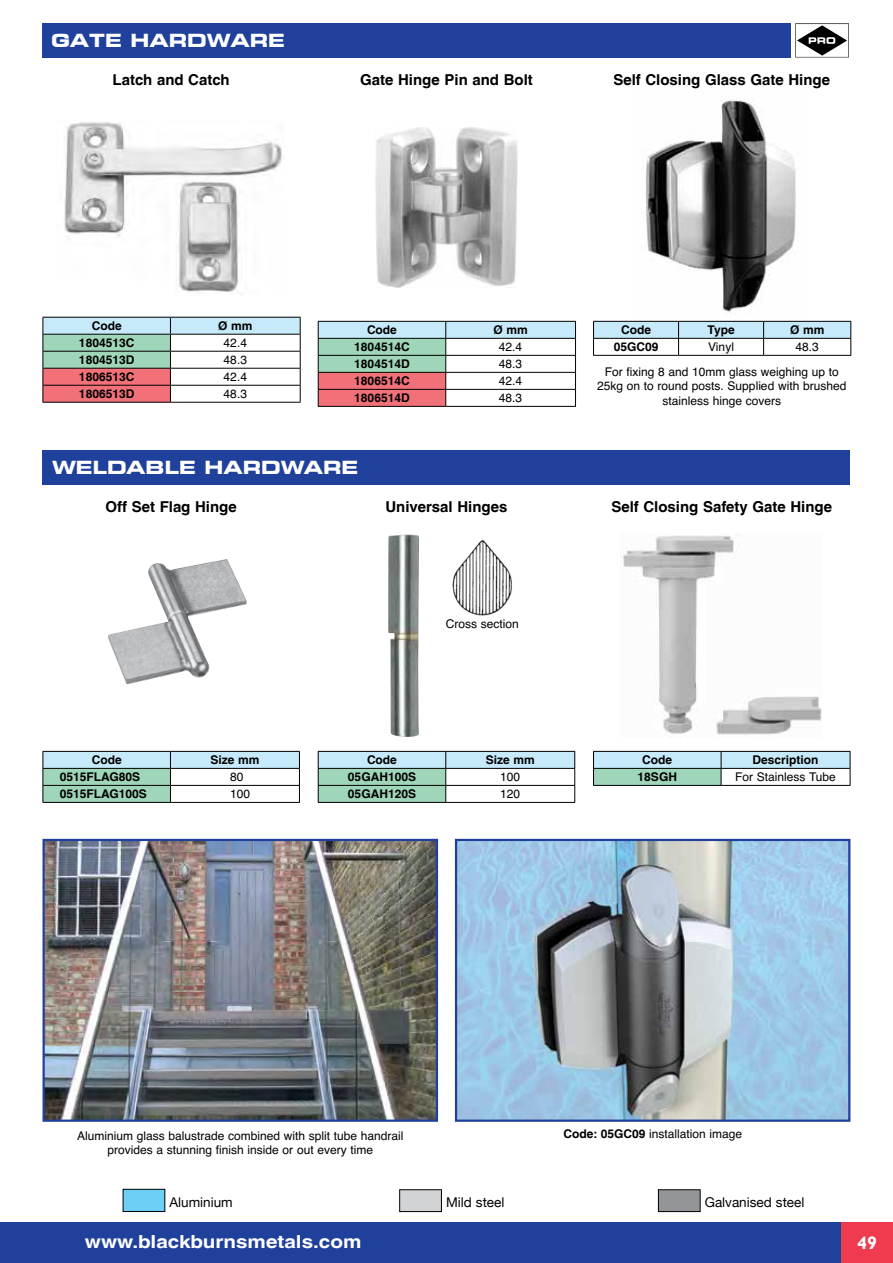
<style>
.page{position:relative;width:893px;height:1263px;background:#fff}
.page>*{position:absolute;margin:0;border:0;box-sizing:border-box;transform-origin:0 0}
.t1{font:700 expanded 18px "Square 721 BT";color:#fff}
.t2{font:700 18px "Helvetica LT";color:#fff;scale:1.15 1}
.t3{font:700 18px "Gill Sans";color:#fff}
.t4{font:700 15px "Helvetica LT";color:#000}
.t5{font:13.5px "Helvetica Neue";color:#000}
.t6{font:12px/14.4px "Helvetica";color:#000;text-align:center}
.t7{font:700 12px "Helvetica LT";color:#000}
.s1{font-family:"Helvetica LT";font-weight:700}
</style>
<div class="page">
<div style="left:0;top:1222px;width:893px;height:41px;background:#20419b"></div>
<div style="left:400px;top:1190px;width:41px;height:21px;background:#d1d3d4"></div>
<div style="left:399px;top:1189px;width:43px;height:23px;border:1px solid #000"></div>
<div style="left:658px;top:1190px;width:42px;height:21px;background:#939598"></div>
<div style="left:658px;top:1189px;width:42px;height:23px;border:1px solid #000"></div>
<div style="left:123px;top:1189px;width:42px;height:22px;background:#6dcff6"></div>
<div style="left:123px;top:1189px;width:42px;height:23px;border:1px solid #000"></div>
<div style="left:841px;top:1222px;width:52px;height:41px;background:#ef3a4f"></div>
<div style="left:43px;top:23px;width:748px;height:34px;background:#20419b"></div>
<svg style="left:795px;top:23px;width:54px;height:34px"></svg>
<hr style="left:43px;top:317px;width:127px;height:1px;background:#000">
<hr style="left:170px;top:317px;width:131px;height:1px;background:#000">
<hr style="left:43px;top:402px;width:127px;height:1px;background:#000">
<svg style="left:43px;top:318px;width:258px;height:84px"></svg>
<hr style="left:170px;top:385px;width:131px;height:1px;background:#000">
<hr style="left:170px;top:402px;width:131px;height:1px;background:#000">
<hr style="left:318px;top:321px;width:128px;height:1px;background:#000">
<hr style="left:446px;top:321px;width:130px;height:1px;background:#000">
<hr style="left:318px;top:406px;width:128px;height:1px;background:#000">
<hr style="left:446px;top:406px;width:130px;height:1px;background:#000">
<svg style="left:318px;top:322px;width:258px;height:84px"></svg>
<hr style="left:593px;top:355px;width:86px;height:1px;background:#000">
<hr style="left:679px;top:355px;width:85px;height:1px;background:#000">
<hr style="left:764px;top:355px;width:87px;height:1px;background:#000">
<svg style="left:593px;top:321px;width:258px;height:34px"></svg>
<hr style="left:43px;top:751px;width:127px;height:1px;background:#000">
<hr style="left:170px;top:751px;width:130px;height:1px;background:#000">
<hr style="left:43px;top:802px;width:127px;height:1px;background:#000">
<hr style="left:170px;top:802px;width:130px;height:1px;background:#000">
<svg style="left:43px;top:752px;width:257px;height:50px"></svg>
<hr style="left:318px;top:751px;width:128px;height:1px;background:#000">
<hr style="left:446px;top:751px;width:129px;height:1px;background:#000">
<hr style="left:318px;top:802px;width:128px;height:1px;background:#000">
<hr style="left:446px;top:802px;width:129px;height:1px;background:#000">
<svg style="left:318px;top:752px;width:257px;height:50px"></svg>
<div style="left:593px;top:751px;width:128px;height:17px;background:#c7eafb"></div>
<div style="left:721px;top:751px;width:129px;height:17px;background:#c7eafb"></div>
<div style="left:593px;top:768px;width:128px;height:17px;background:#9fd5b9"></div>
<hr style="left:593px;top:751px;width:128px;height:1px;background:#000">
<hr style="left:721px;top:751px;width:129px;height:1px;background:#000">
<hr style="left:593px;top:768px;width:128px;height:1px;background:#000">
<svg style="left:593px;top:752px;width:1px;height:33px"></svg>
<hr style="left:593px;top:785px;width:128px;height:1px;background:#000">
<svg style="left:721px;top:752px;width:1px;height:33px"></svg>
<hr style="left:721px;top:768px;width:129px;height:1px;background:#000">
<hr style="left:721px;top:785px;width:129px;height:1px;background:#000">
<svg style="left:850px;top:752px;width:1px;height:33px"></svg>
<img style="left:642px;top:99px;width:154px;height:216px">
<img style="left:64px;top:122px;width:218px;height:173px">
<img style="left:623px;top:535px;width:199px;height:201px">
<img style="left:46px;top:842px;width:389px;height:277px">
<div style="left:43px;top:839px;width:395px;height:283px;border:2px solid #20419b"></div>
<img style="left:458px;top:842px;width:389px;height:277px">
<div style="left:455px;top:839px;width:395px;height:283px;border:2px solid #20419b"></div>
<img style="left:388px;top:535px;width:31px;height:202px">
<img style="left:452px;top:539px;width:60px;height:77px">
<img style="left:108px;top:559px;width:139px;height:125px">
<img style="left:375px;top:127px;width:143px;height:161px">
<div style="left:43px;top:450px;width:807px;height:34px;background:#20419b"></div>
<h1 class="t1" style="left:51px;top:30px;width:235px">GATE HARDWARE</h1>
<p class="t4" style="left:113px;top:71px;width:119px">Latch and Catch</p>
<p class="t4" style="left:360px;top:71px;width:174px">Gate Hinge Pin and Bolt</p>
<p class="t4" style="left:613px;top:71px;width:218px">Self Closing Glass Gate Hinge</p>
<p class="t7" style="left:92px;top:318px;width:31px">Code</p>
<p class="t7" style="left:218px;top:318px;width:36px">Ø mm</p>
<p class="t7" style="left:79px;top:335px;width:57px">1804513C</p>
<p class="t6" style="left:224px;top:336px;width:25px">42.4</p>
<p class="t7" style="left:79px;top:352px;width:57px">1804513D</p>
<p class="t6" style="left:224px;top:353px;width:25px">48.3</p>
<p class="t7" style="left:79px;top:369px;width:57px">1806513C</p>
<p class="t6" style="left:224px;top:370px;width:25px">42.4</p>
<p class="t7" style="left:79px;top:386px;width:57px">1806513D</p>
<p class="t6" style="left:224px;top:387px;width:25px">48.3</p>
<p class="t7" style="left:367px;top:323px;width:31px">Code</p>
<p class="t7" style="left:493px;top:323px;width:36px">Ø mm</p>
<p class="t7" style="left:354px;top:340px;width:57px">1804514C</p>
<p class="t6" style="left:499px;top:340px;width:25px">42.4</p>
<p class="t7" style="left:354px;top:357px;width:57px">1804514D</p>
<p class="t6" style="left:499px;top:357px;width:25px">48.3</p>
<p class="t7" style="left:354px;top:374px;width:57px">1806514C</p>
<p class="t6" style="left:499px;top:374px;width:25px">42.4</p>
<p class="t7" style="left:354px;top:391px;width:57px">1806514D</p>
<p class="t6" style="left:499px;top:391px;width:25px">48.3</p>
<p class="t7" style="left:621px;top:323px;width:31px">Code</p>
<p class="t7" style="left:707px;top:323px;width:29px">Type</p>
<p class="t7" style="left:790px;top:323px;width:36px">Ø mm</p>
<p class="t7" style="left:614px;top:340px;width:46px">05GC09</p>
<p class="t6" style="left:708px;top:340px;width:27px">Vinyl</p>
<p class="t6" style="left:795px;top:340px;width:25px">48.3</p>
<p class="t6" style="left:597px;top:365px;width:251px">For fixing 8 and 10mm glass weighing up to<br>25kg on to round posts. Supplied with brushed stainless hinge covers</p>
<h1 class="t1" style="left:52px;top:457px;width:308px">WELDABLE HARDWARE</h1>
<p class="t4" style="left:106px;top:497px;width:133px">Off Set Flag Hinge</p>
<p class="t4" style="left:385px;top:497px;width:124px">Universal Hinges</p>
<p class="t4" style="left:611px;top:497px;width:222px">Self Closing Safety Gate Hinge</p>
<p class="t6" style="left:446px;top:617px;width:75px">Cross section</p>
<p class="t7" style="left:92px;top:753px;width:31px">Code</p>
<p class="t7" style="left:210px;top:753px;width:51px">Size mm</p>
<p class="t7" style="left:60px;top:770px;width:82px">0515FLAG80S</p>
<p class="t6" style="left:230px;top:770px;width:15px">80</p>
<p class="t7" style="left:60px;top:787px;width:88px">0515FLAG100S</p>
<p class="t6" style="left:230px;top:787px;width:22px">100</p>
<p class="t7" style="left:367px;top:753px;width:31px">Code</p>
<p class="t7" style="left:486px;top:753px;width:51px">Size mm</p>
<p class="t7" style="left:348px;top:770px;width:70px">05GAH100S</p>
<p class="t6" style="left:500px;top:770px;width:22px">100</p>
<p class="t7" style="left:348px;top:787px;width:70px">05GAH120S</p>
<p class="t6" style="left:500px;top:787px;width:22px">120</p>
<p class="t7" style="left:642px;top:753px;width:31px">Code</p>
<p class="t7" style="left:753px;top:753px;width:68px">Description</p>
<p class="t7" style="left:638px;top:770px;width:41px">18SGH</p>
<p class="t6" style="left:735px;top:770px;width:102px">For Stainless Tube</p>
<p class="t6" style="left:77px;top:1129px;width:328px">Aluminium glass balustrade combined with split tube handrail provides a stunning finish inside or out every time</p>
<p class="t6" style="left:563px;top:1127px;width:180px"><span class="s1">Code: 05GC09</span> installation image</p>
<p class="t5" style="left:169px;top:1194px;width:65px">Aluminium</p>
<p class="t5" style="left:446px;top:1194px;width:60px">Mild steel</p>
<p class="t5" style="left:705px;top:1194px;width:101px">Galvanised steel</p>
<h1 class="t2" style="left:85px;top:1230px;width:242px">www.blackburnsmetals.com</h1>
<h1 class="t3" style="left:857px;top:1232px;width:21px">49</h1>
</div>
